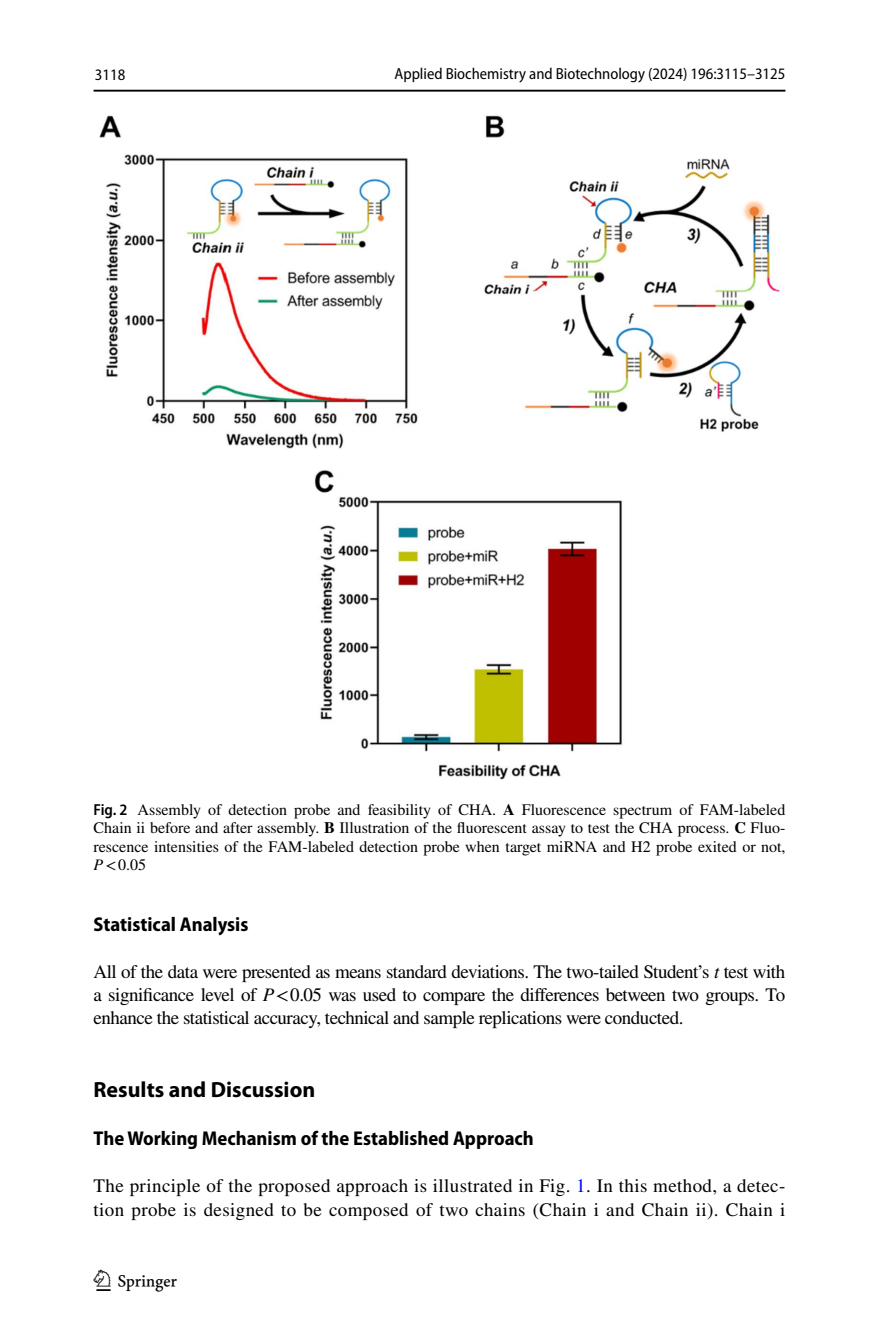
<style>
.page{position:relative;width:879px;height:1333px;background:#fff}
.page>*{position:absolute;margin:0;border:0;box-sizing:border-box;transform-origin:0 0}
.t1{font:30px "Springnew Regular 4";color:#000}
.t2{font:700 22px "Myriad Pro";color:#000}
.t3{font:700 semi-condensed 20px "Myriad Pro";color:#000}
.t4{font:19px/23px "STIX";letter-spacing:.02em;color:#000;text-align:justify}
.t5{font:16px/18.4px "STIX";color:#000;text-align:justify}
.t6{font:semi-condensed 16px "Myriad Pro";color:#000}
.s1{font-family:"Myriad Pro";font-weight:600;font-stretch:semi-condensed}
.s2{font-weight:700}
.s3{font-style:italic}
.s4{color:#00f}
</style>
<div class="page">
<hr style="left:94px;top:90px;width:691px;height:2px;background:#000">
<img style="left:99px;top:116px;width:681px;height:664px">
<p class="t6" style="left:95px;top:66px;width:32px">3118</p>
<p class="t6" style="left:394px;top:65px;width:392px">Applied Biochemistry and Biotechnology (2024) 196:3115–3125</p>
<p class="t5" style="left:94px;top:801px;width:693px"><span class="s1">Fig. 2</span> Assembly of detection probe and feasibility of CHA. <span class="s2">A</span> Fluorescence spectrum of FAM-labeled Chain ii before and after assembly. <span class="s2">B</span> Illustration of the fluorescent assay to test the CHA process. <span class="s2">C</span> Fluo&shy;rescence intensities of the FAM-labeled detection probe when target miRNA and H2 probe exited or not, <span class="s3">P</span>&lt;0.05</p>
<p class="t3" style="left:94px;top:913px;width:156px">Statistical Analysis</p>
<p class="t4" style="left:94px;top:961px;width:693px">All of the data were presented as means standard deviations. The two-tailed Student’s <span class="s3">t</span> test with a significance level of <span class="s3">P</span>&lt;0.05 was used to compare the differences between two groups. To enhance the statistical accuracy, technical and sample replications were conducted.</p>
<p class="t2" style="left:94px;top:1075px;width:223px">Results and Discussion</p>
<p class="t3" style="left:94px;top:1127px;width:442px">The Working Mechanism of the Established Approach</p>
<p class="t4" style="left:94px;top:1175px;width:693px">The principle of the proposed approach is illustrated in Fig. <span class="s4">1</span>. In this method, a detec&shy;tion probe is designed to be composed of two chains (Chain i and Chain ii). Chain i</p>
<h1 class="t1" style="left:96px;top:1269px;width:83px">1 3</h1>
</div>
